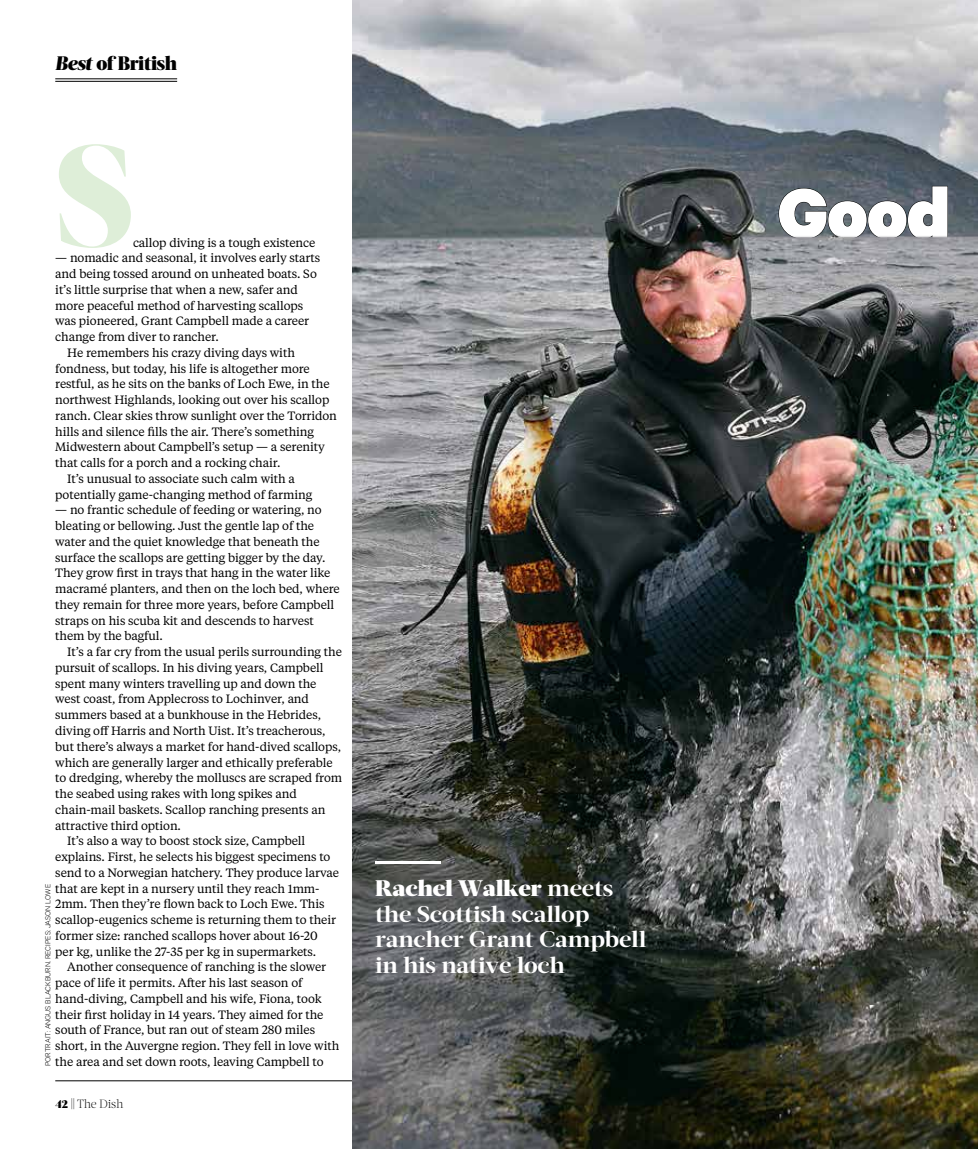
<style>
.page{position:relative;width:978px;height:1149px;background:#fff}
.page>*{position:absolute;margin:0;border:0;box-sizing:border-box;transform-origin:0 0}
.t1{font:900 144px "Acta Display";color:#deeed8}
.t2{font:900 79.5px "Calibre";color:#fff}
.t3{font:700 22.5px/25.5px "Acta Headline";letter-spacing:-.01em;color:#fff;scale:1.1 1}
.t4{font:900 19.5px "Acta Headline";letter-spacing:-.02em;color:#000}
.t5{font:12px/15.8px "Tiempos Text";letter-spacing:-.01em;color:#000}
.t6{font:300 12px "Acta Headline";letter-spacing:-.02em;color:#000}
.t7{font:300 8.25px "Calibre";color:#000}
.s1{font-style:italic}
.s2{font-weight:900}
</style>
<div class="page">
<hr style="left:55px;top:1080px;width:923px;height:1px;background:#000">
<hr style="left:55px;top:79px;width:122px;height:1px;background:#000">
<hr style="left:55px;top:81px;width:122px;height:1px;background:#000">
<img style="left:353px;top:0;width:625px;height:1148px">
<hr style="left:375px;top:861px;width:66px;height:2px;background:#fff">
<svg style="left:778px;top:185px;width:170px;height:54px;background:#59626a"></svg>
<h3 class="t4" style="left:55px;top:51px;width:123px"><span class="s1">Best</span> of British</h3>
<h1 class="t1" style="left:55px;top:109px;width:81px">S</h1>
<p class="t5" style="left:133px;top:234px;width:184px">callop diving is a tough existence</p>
<p class="t5" style="left:55px;top:249px;width:266px">— nomadic and seasonal, it involves early starts</p>
<p class="t5" style="left:55px;top:265px;width:263px">and being tossed around on unheated boats. So</p>
<p class="t5" style="left:55px;top:281px;width:244px">it’s little surprise that when a new, safer and</p>
<p class="t5" style="left:55px;top:297px;width:250px">more peaceful method of harvesting scallops</p>
<p class="t5" style="left:55px;top:312px;width:255px">was pioneered, Grant Campbell made a career</p>
<p class="t5" style="left:55px;top:328px;width:165px">change from diver to rancher.</p>
<p class="t5" style="left:67px;top:344px;width:229px">He remembers his crazy diving days with</p>
<p class="t5" style="left:55px;top:360px;width:256px">fondness, but today, his life is altogether more</p>
<p class="t5" style="left:55px;top:375px;width:276px">restful, as he sits on the banks of Loch Ewe, in the</p>
<p class="t5" style="left:55px;top:391px;width:276px">northwest Highlands, looking out over his scallop</p>
<p class="t5" style="left:55px;top:407px;width:283px">ranch. Clear skies throw sunlight over the Torridon</p>
<p class="t5" style="left:55px;top:423px;width:260px">hills and silence fills the air. There’s something</p>
<p class="t5" style="left:55px;top:438px;width:271px">Midwestern about Campbell’s setup — a serenity</p>
<p class="t5" style="left:55px;top:454px;width:227px">that calls for a porch and a rocking chair.</p>
<p class="t5" style="left:67px;top:470px;width:229px">It’s unusual to associate such calm with a</p>
<p class="t5" style="left:55px;top:486px;width:258px">potentially game-changing method of farming</p>
<p class="t5" style="left:55px;top:501px;width:286px">— no frantic schedule of feeding or watering, no bleating or bellowing. Just the gentle lap of the water and the quiet knowledge that beneath the surface the scallops are getting bigger by the day.<br>They grow first in trays that hang in the water like macramé planters, and then on the loch bed, where they remain for three more years, before Campbell straps on his scuba kit and descends to harvest them by the bagful.</p>
<p class="t5" style="left:67px;top:643px;width:276px">It’s a far cry from the usual perils surrounding the</p>
<p class="t5" style="left:55px;top:659px;width:270px">pursuit of scallops. In his diving years, Campbell</p>
<p class="t5" style="left:55px;top:674px;width:263px">spent many winters travelling up and down the</p>
<p class="t5" style="left:55px;top:690px;width:255px">west coast, from Applecross to Lochinver, and</p>
<p class="t5" style="left:55px;top:706px;width:267px">summers based at a bunkhouse in the Hebrides,</p>
<p class="t5" style="left:55px;top:722px;width:272px">diving off Harris and North Uist. It’s treacherous,</p>
<p class="t5" style="left:55px;top:737px;width:287px">but there’s always a market for hand-dived scallops,</p>
<p class="t5" style="left:55px;top:753px;width:279px">which are generally larger and ethically preferable</p>
<p class="t5" style="left:55px;top:769px;width:288px">to dredging, whereby the molluscs are scraped from</p>
<p class="t5" style="left:55px;top:785px;width:243px">the seabed using rakes with long spikes and</p>
<p class="t5" style="left:55px;top:800px;width:272px">chain-mail baskets. Scallop ranching presents an</p>
<p class="t5" style="left:55px;top:816px;width:127px">attractive third option.</p>
<p class="t5" style="left:67px;top:832px;width:240px">It’s also a way to boost stock size, Campbell</p>
<p class="t5" style="left:55px;top:848px;width:277px">explains. First, he selects his biggest specimens to</p>
<p class="t5" style="left:55px;top:863px;width:285px">send to a Norwegian hatchery. They produce larvae</p>
<p class="t5" style="left:55px;top:879px;width:266px">that are kept in a nursery until they reach 1mm-</p>
<p class="t5" style="left:55px;top:895px;width:271px">2mm. Then they’re flown back to Loch Ewe. This</p>
<p class="t5" style="left:55px;top:911px;width:282px">scallop-eugenics scheme is returning them to their</p>
<p class="t5" style="left:55px;top:926px;width:264px">former size: ranched scallops hover about 16-20</p>
<p class="t5" style="left:55px;top:942px;width:262px">per kg, unlike the 27-35 per kg in supermarkets.</p>
<p class="t5" style="left:67px;top:958px;width:260px">Another consequence of ranching is the slower</p>
<p class="t5" style="left:55px;top:974px;width:249px">pace of life it permits. After his last season of</p>
<p class="t5" style="left:55px;top:989px;width:268px">hand-diving, Campbell and his wife, Fiona, took</p>
<p class="t5" style="left:55px;top:1005px;width:270px">their first holiday in 14 years. They aimed for the</p>
<p class="t5" style="left:55px;top:1021px;width:261px">south of France, but ran out of steam 280 miles</p>
<p class="t5" style="left:55px;top:1037px;width:286px">short, in the Auvergne region. They fell in love with</p>
<p class="t5" style="left:55px;top:1052px;width:270px">the area and set down roots, leaving Campbell to</p>
<p class="t6" style="left:55px;top:1096px;width:70px"><span class="s2">42 ||</span> The Dish</p>
<p class="t7" style="left:43px;top:1065px;width:182px;rotate:-90deg">portrait: angus blackburn. RECIPES: Jason lowe</p>
<h3 class="t3" style="left:375px;top:875px;width:248px"><span class="s2">Rachel Walker</span> meets the Scottish scallop rancher Grant Campbell in his native loch</h3>
<h2 class="t2" style="left:778px;top:163px;width:174px">Good</h2>
</div>
